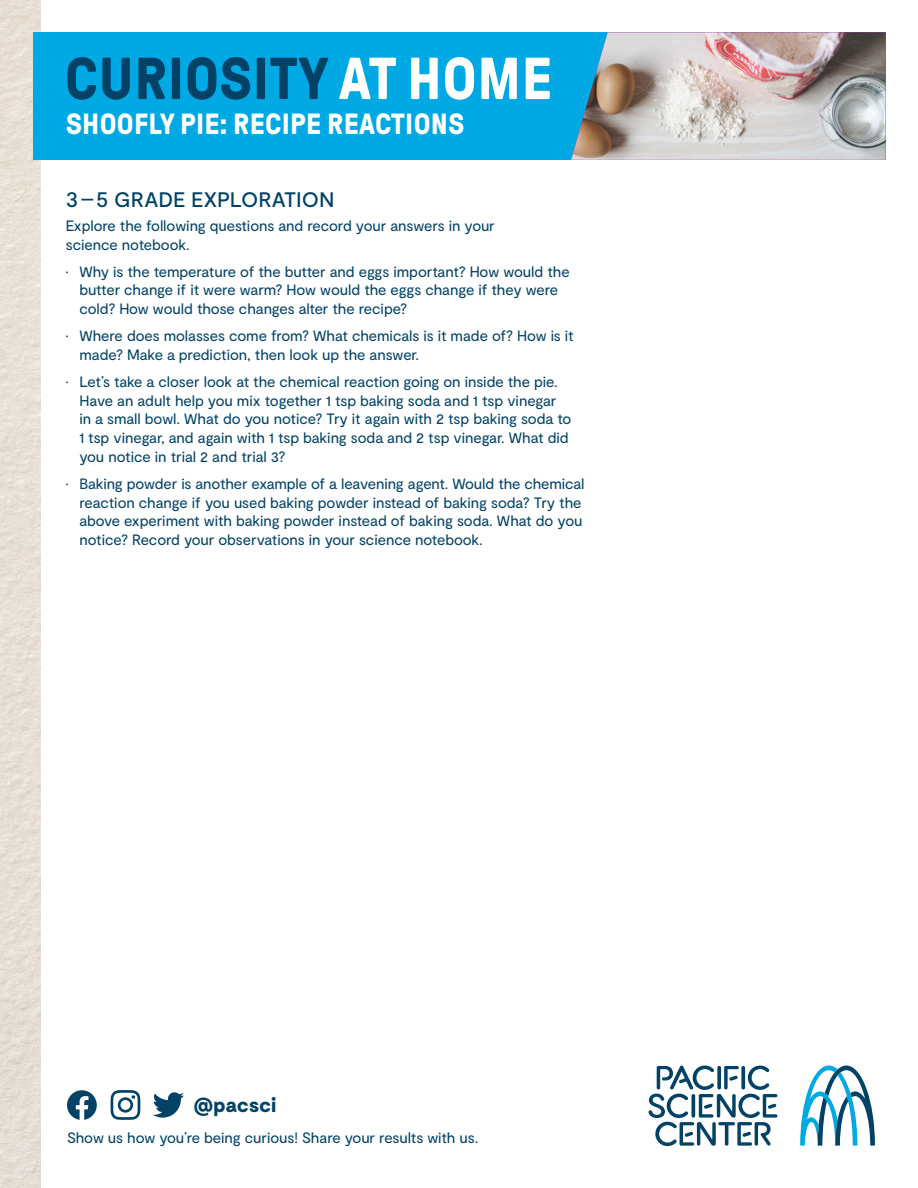
<style>
.page{position:relative;width:918px;height:1188px;background:#fff}
.page>*{position:absolute;margin:0;border:0;box-sizing:border-box;transform-origin:0 0}
.t1{font:700 59.1px "GT Pressura";letter-spacing:.01em;color:#024266}
.t2{font:700 29.1px "GT Pressura";letter-spacing:.01em;color:#fff}
.t3{font:500 21px "Moderat";color:#024266}
.t4{font:900 20.4px "Moderat";letter-spacing:.02em;color:#024266}
.t5{font:15px/18.8px "Moderat";letter-spacing:-.005em;color:#024266}
.s1{color:#fff}
</style>
<div class="page">
<img style="left:0;top:0;width:40px;height:1188px">
<div style="left:33px;top:32px;width:853px;height:128px;background:#00a8e4"></div>
<svg style="left:800px;top:1066px;width:75px;height:80px"></svg>
<svg style="left:648px;top:1065px;width:129px;height:81px"></svg>
<svg style="left:153px;top:1092px;width:31px;height:26px"></svg>
<svg style="left:111px;top:1090px;width:29px;height:30px"></svg>
<svg style="left:67px;top:1090px;width:30px;height:30px"></svg>
<img style="left:571px;top:32px;width:315px;height:128px">
<p class="t1" style="left:65px;top:47px;width:489px">CURIOSITY <span class="s1">AT HOME</span></p>
<p class="t2" style="left:66px;top:108px;width:400px">SHOOFLY PIE: RECIPE REACTIONS</p>
<p class="t3" style="left:66px;top:187px;width:270px">3–5 GRADE EXPLORATION</p>
<p class="t5" style="left:66px;top:216px;width:431px">Explore the following questions and record your answers in your science notebook.</p>
<p class="t5" style="left:79px;top:262px;width:492px;text-indent:-14px">• Why is the temperature of the butter and eggs important? How would the butter change if it were warm? How would the eggs change if they were cold? How would those changes alter the recipe?</p>
<p class="t5" style="left:79px;top:327px;width:496px;text-indent:-14px">• Where does molasses come from? What chemicals is it made of? How is it made? Make a prediction, then look up the answer.</p>
<p class="t5" style="left:79px;top:372px;width:494px;text-indent:-14px">• Let’s take a closer look at the chemical reaction going on inside the pie.<br>Have an adult help you mix together 1 tsp baking soda and 1 tsp vinegar in a small bowl. What do you notice? Try it again with 2 tsp baking soda to</p>
<p class="t5" style="left:79px;top:429px;width:491px">1 tsp vinegar, and again with 1 tsp baking soda and 2 tsp vinegar. What did you notice in trial 2 and trial 3?</p>
<p class="t5" style="left:79px;top:474px;width:507px;text-indent:-14px">• Baking powder is another example of a leavening agent. Would the chemical reaction change if you used baking powder instead of baking soda? Try the above experiment with baking powder instead of baking soda. What do you notice? Record your observations in your science notebook.</p>
<p class="t4" style="left:194px;top:1092px;width:84px">@pacsci</p>
<p class="t5" style="left:67px;top:1129px;width:413px">Show us how you’re being curious! Share your results with us.</p>
</div>
